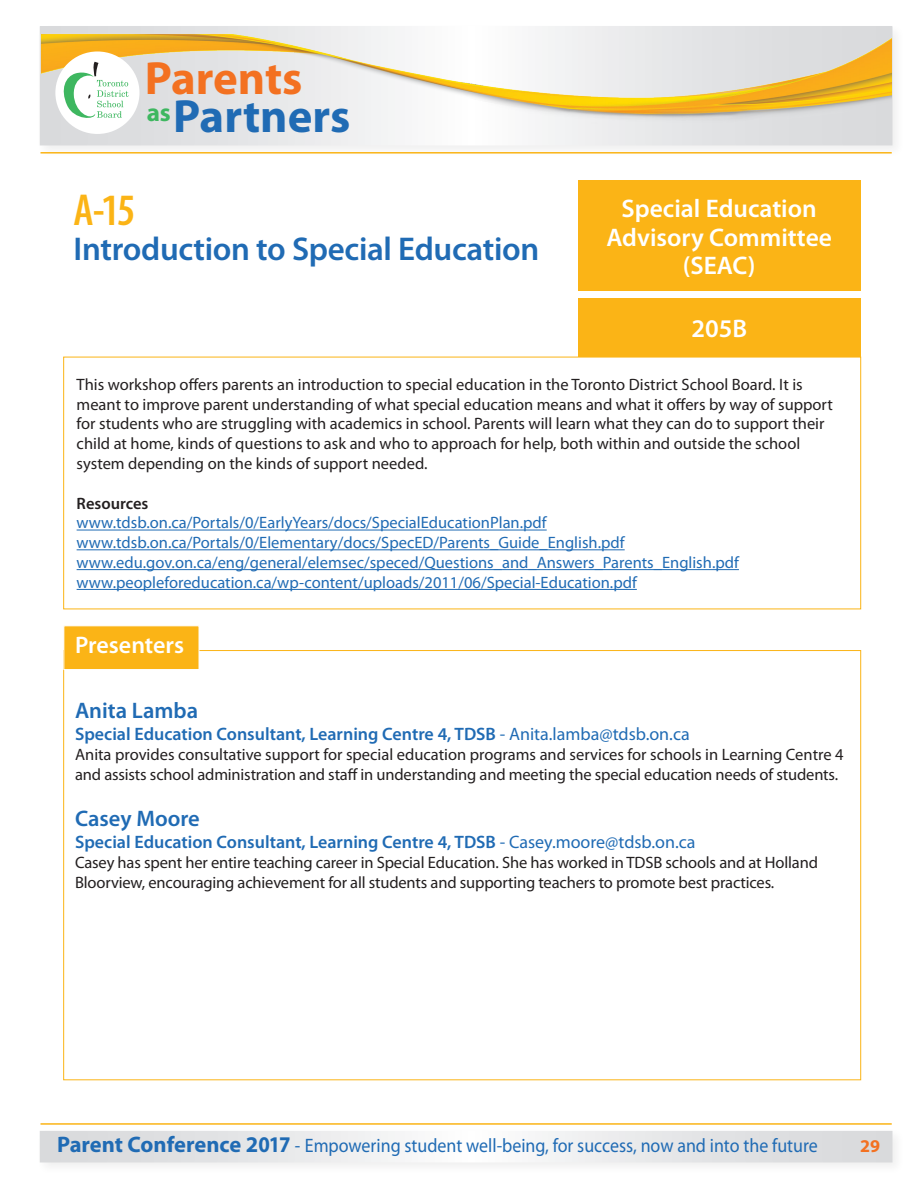
<style>
.page{position:relative;width:918px;height:1188px;background:#fff}
.page>*{position:absolute;margin:0;border:0;box-sizing:border-box;transform-origin:0 0}
.t1{font:700 46.8px "Myriad Pro";color:#206bb4}
.t2{font:700 46.8px "Myriad Pro";letter-spacing:-.005em;color:#f37121}
.t3{font:600 condensed 45px "Myriad Pro";color:#fbb416}
.t4{font:600 33px "Myriad Pro";letter-spacing:-.01em;color:#206bb4}
.t5{font:600 25.5px "Myriad Pro";color:#fff}
.t6{font:700 25.2px "Myriad Pro";color:#3eb760}
.t7{font:600 24px "Myriad Pro";color:#fff}
.t8{font:600 22.5px "Myriad Pro";color:#206bb4}
.t9{font:19.5px "Myriad Pro";color:#206bb4;scale:.92 1}
.t10{font:600 18px "Myriad Pro";color:#206bb4}
.t11{font:700 18px "Myriad Pro";color:#f37121}
.t12{font:16.5px/19.8px "Myriad Pro";color:#231f20}
.t13{font:16.5px "Myriad Pro";color:#206bb4}
.t14{font:600 16.5px "Myriad Pro";color:#231f20}
.s1{font-weight:400}
.s2{font-weight:700;font-size:22.5px}
</style>
<div class="page">
<div style="left:36px;top:1127px;width:870px;height:48px;background:#fbfbfb"></div>
<svg style="left:43px;top:1134px;width:846px;height:25px"></svg>
<div style="left:40px;top:1131px;width:852px;height:31px;border:2px solid #fff"></div>
<img style="left:39px;top:26px;width:853px;height:123px">
<hr style="left:40px;top:1123px;width:852px;height:2px;background:#fbb416">
<hr style="left:40px;top:152px;width:852px;height:2px;background:#fbb416">
<div style="left:55px;top:51px;width:85px;height:83px;background:#fff;border-radius:50%"></div>
<svg style="left:60px;top:62px;width:69px;height:59px"></svg>
<div style="left:578px;top:298px;width:283px;height:59px;background:#fbb416"></div>
<div style="left:578px;top:180px;width:283px;height:111px;background:#fbb416"></div>
<div style="left:64px;top:626px;width:135px;height:44px;background:#fbb416;border:1px solid #fff"></div>
<hr style="left:77px;top:530px;width:470px;height:1px;background:#206bb4">
<hr style="left:77px;top:549px;width:548px;height:1px;background:#206bb4">
<hr style="left:77px;top:569px;width:662px;height:1px;background:#206bb4">
<hr style="left:77px;top:589px;width:560px;height:1px;background:#206bb4">
<h1 class="t2" style="left:145px;top:48px;width:159px">Parents</h1>
<h1 class="t1" style="left:173px;top:86px;width:179px">Partners</h1>
<h3 class="t6" style="left:147px;top:96px;width:25px">as</h3>
<p class="t3" style="left:74px;top:182px;width:63px">A-15</p>
<p class="t4" style="left:74px;top:228px;width:467px">Introduction to Special Education</p>
<p class="t5" style="left:622px;top:192px;width:197px">Special Education</p>
<p class="t5" style="left:606px;top:221px;width:227px">Advisory Committee</p>
<p class="t5" style="left:683px;top:249px;width:74px">(SEAC)</p>
<p class="t5" style="left:691px;top:313px;width:57px">205B</p>
<p class="t12" style="left:77px;top:374px;width:728px">This workshop offers parents an introduction to special education in the Toronto District School Board. It is</p>
<p class="t12" style="left:77px;top:394px;width:758px">meant to improve parent understanding of what special education means and what it offers by way of support for students who are struggling with academics in school. Parents will learn what they can do to support their child at home, kinds of questions to ask and who to approach for help, both within and outside the school</p>
<p class="t12" style="left:77px;top:453px;width:352px">system depending on the kinds of support needed.</p>
<p class="t14" style="left:77px;top:493px;width:73px">Resources</p>
<p class="t13" style="left:77px;top:513px;width:472px">www.tdsb.on.ca/Portals/0/EarlyYears/docs/SpecialEducationPlan.pdf</p>
<p class="t13" style="left:77px;top:532px;width:550px">www.tdsb.on.ca/Portals/0/Elementary/docs/SpecED/Parents_Guide_English.pdf</p>
<p class="t13" style="left:77px;top:552px;width:664px">www.edu.gov.on.ca/eng/general/elemsec/speced/Questions_and_Answers_Parents_English.pdf</p>
<p class="t13" style="left:77px;top:572px;width:562px">www.peopleforeducation.ca/wp-content/uploads/2011/06/Special-Education.pdf</p>
<p class="t7" style="left:75px;top:630px;width:111px">Presenters</p>
<p class="t8" style="left:75px;top:697px;width:125px">Anita Lamba</p>
<p class="t10" style="left:75px;top:723px;width:616px">Special Education Consultant, Learning Centre 4, TDSB <span class="s1">- Anita.lamba@tdsb.on.ca</span></p>
<p class="t12" style="left:75px;top:744px;width:770px">Anita provides consultative support for special education programs and services for schools in Learning Centre 4 and assists school administration and staff in understanding and meeting the special education needs of students.</p>
<p class="t8" style="left:75px;top:805px;width:126px">Casey Moore</p>
<p class="t10" style="left:75px;top:831px;width:622px">Special Education Consultant, Learning Centre 4, TDSB <span class="s1">- Casey.moore@tdsb.on.ca</span></p>
<p class="t12" style="left:75px;top:852px;width:744px">Casey has spent her entire teaching career in Special Education. She has worked in TDSB schools and at Holland<br>Bloorview, encouraging achievement for all students and supporting teachers to promote best practices.</p>
<p class="t9" style="left:57px;top:1133px;width:828px"><span class="s2">Parent Conference 2017</span> - Empowering student well-being, for success, now and into the future</p>
<p class="t11" style="left:860px;top:1134px;width:21px">29</p>
</div>
